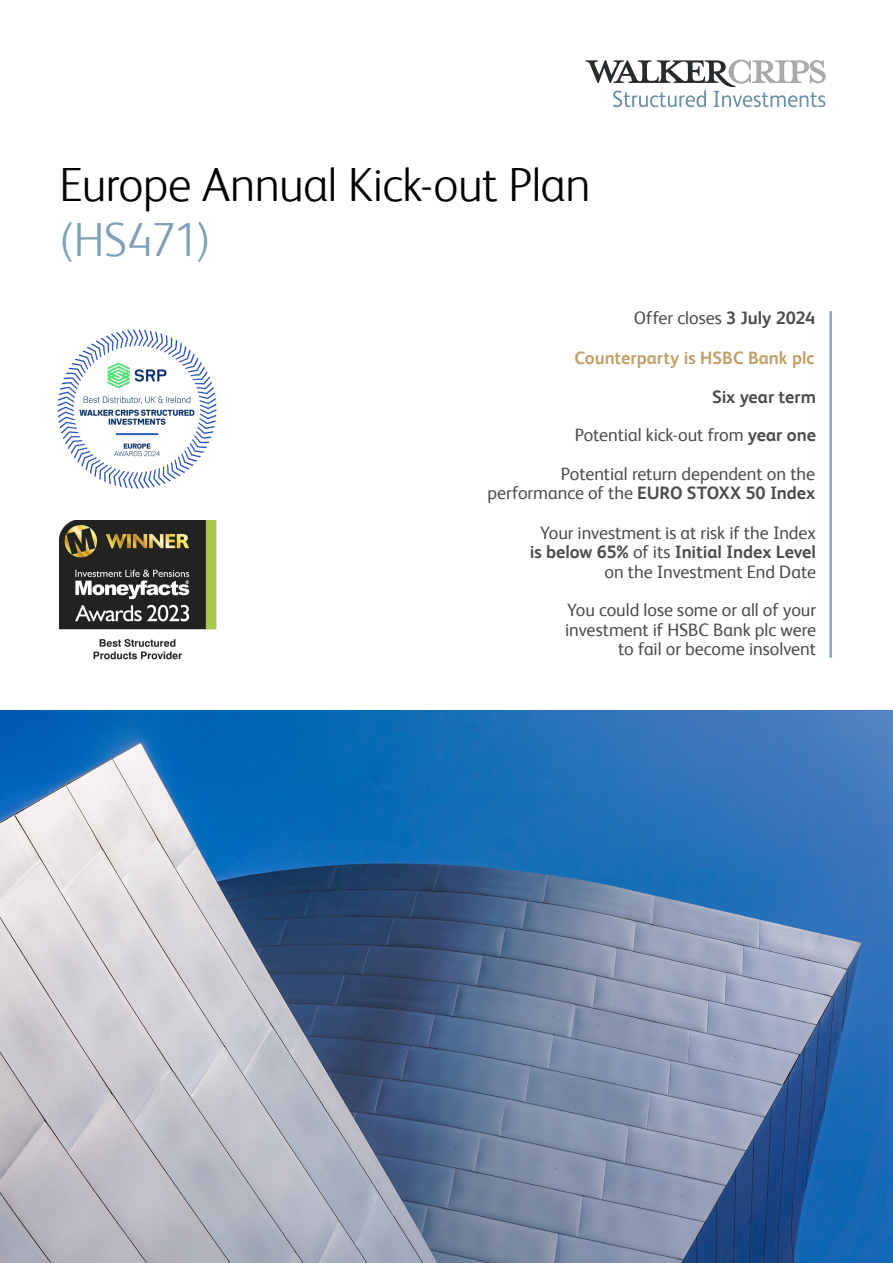
<style>
.page{position:relative;width:893px;height:1263px;background:#fff}
.page>*{position:absolute;margin:0;border:0;box-sizing:border-box;transform-origin:0 0}
.t1{font:300 48px "FS Albert";letter-spacing:-.01em;color:#000}
.t2{font:300 48px "FS Albert";letter-spacing:-.03em;color:#7ea1b7}
.Main_body_text{font:18px/19.5px "FS Albert";letter-spacing:-.005em;color:#4b4c4d;text-align:right}
.Main_body_text-2{font:700 18px "FS Albert";color:#c0a068}
.Main_body_text-3{font:700 18px "FS Albert";letter-spacing:-.005em;color:#4b4c4d}
.s1{font-weight:700}
</style>
<div class="page">
<svg style="left:585px;top:60px;width:241px;height:47px"></svg>
<img style="left:0;top:710px;width:893px;height:553px">
<hr style="left:829px;top:311px;width:3px;height:347px;background:#7ea1b7">
<img style="left:57px;top:329px;width:160px;height:160px">
<img style="left:60px;top:520px;width:157px;height:140px">
<p class="t1" style="left:60px;top:157px;width:533px">Europe Annual Kick-out Plan</p>
<p class="t2" style="left:60px;top:212px;width:153px">(HS471)</p>
<p class="Main_body_text" style="left:634px;top:308px;width:183px">Offer closes <span class="s1">3 July 2024</span></p>
<p class="Main_body_text-2" style="left:574px;top:348px;width:242px">Counterparty is HSBC Bank plc</p>
<p class="Main_body_text-3" style="left:712px;top:386px;width:105px">Six year term</p>
<p class="Main_body_text" style="left:575px;top:425px;width:243px">Potential kick-out from <span class="s1">year one</span></p>
<p class="Main_body_text" style="left:487px;top:463px;width:329px">Potential return dependent on the performance of the <span class="s1">EURO STOXX 50 Index</span></p>
<p class="Main_body_text" style="left:530px;top:523px;width:288px">Your investment is at risk if the Index <span class="s1">is below 65%</span> of its <span class="s1">Initial Index Level </span>on the Investment End Date</p>
<p class="Main_body_text" style="left:565px;top:600px;width:252px">You could lose some or all of your investment if HSBC Bank plc were to fail or become insolvent</p>
</div>
